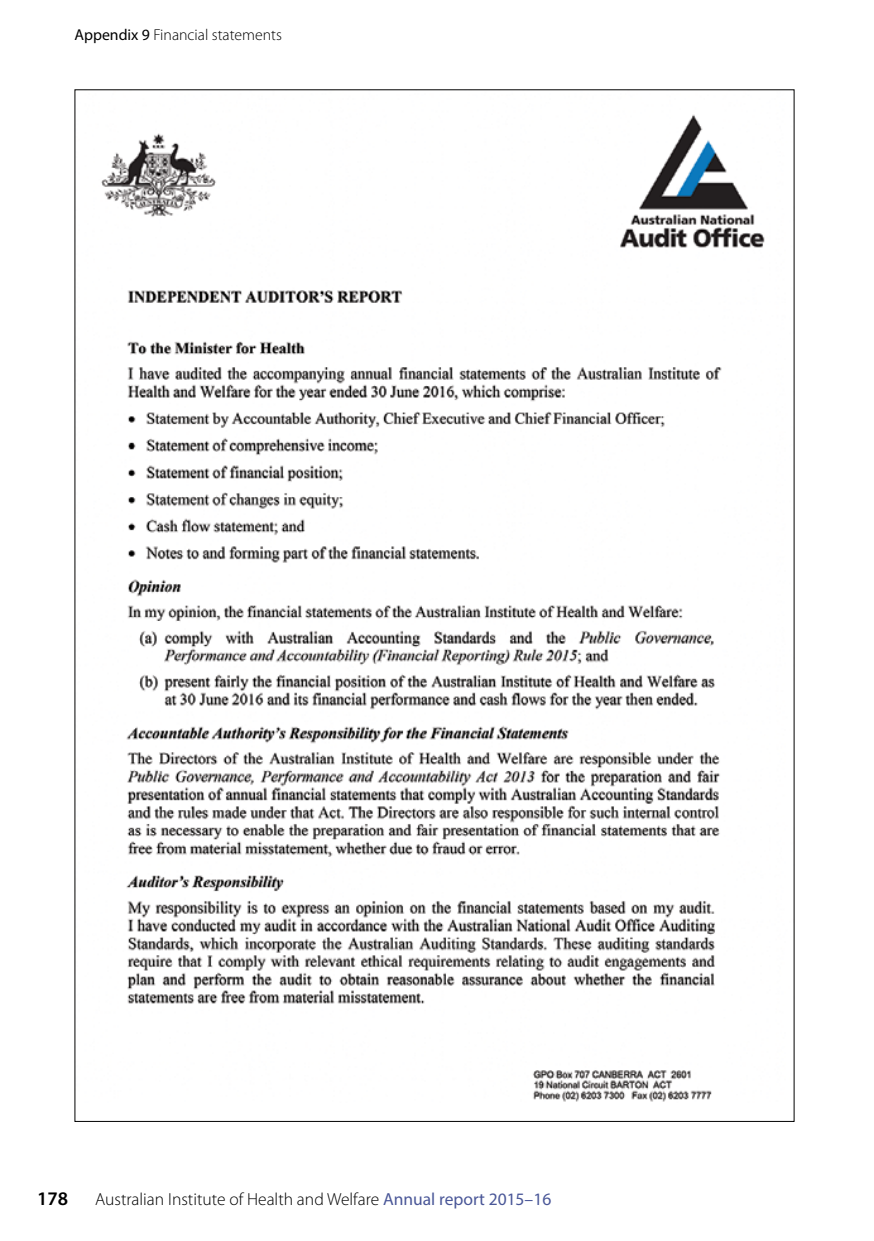
<style>
.page{position:relative;width:874px;height:1241px;background:#fff}
.page>*{position:absolute;margin:0;border:0;box-sizing:border-box;transform-origin:0 0}
.t1{font:600 19.25px "Myriad Pro";color:#000}
.t2{font:300 17.5px "Myriad Pro";color:#000}
.t3{font:300 15.75px "Myriad Pro";color:#000}
.s1{font-weight:400}
.s2{font-weight:400;color:#4a5798}
</style>
<div class="page">
<img style="left:101px;top:114px;width:664px;height:988px">
<p class="t3" style="left:74px;top:25px;width:209px"><span class="s1">Appendix 9</span> Financial statements</p>
<p class="t1" style="left:37px;top:1185px;width:32px">178</p>
<p class="t2" style="left:95px;top:1188px;width:457px">Australian Institute of Health and Welfare <span class="s2">Annual report 2015–16</span></p>
</div>
